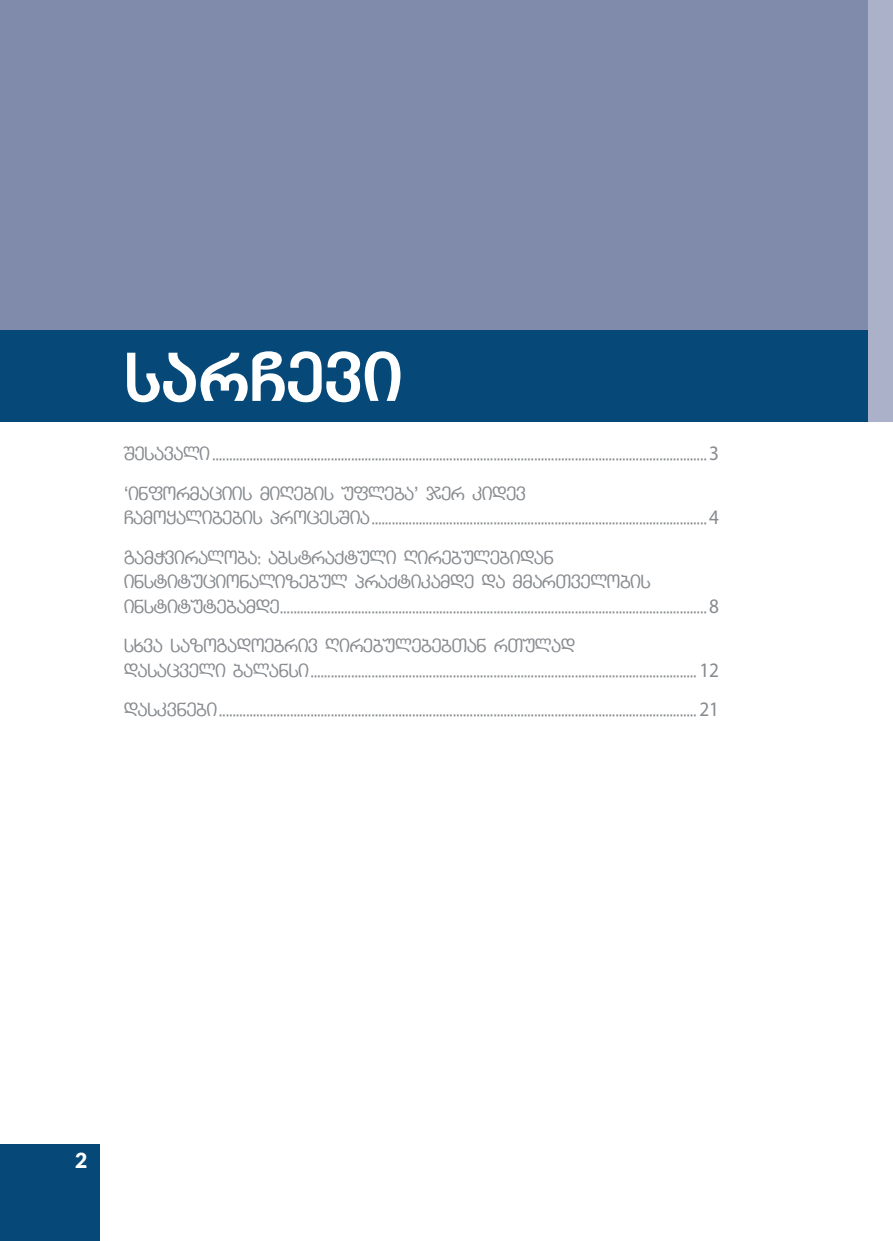
<style>
.page{position:relative;width:893px;height:1241px;background:#fff}
.page>*{position:absolute;margin:0;border:0;box-sizing:border-box;transform-origin:0 0}
.Tittel_kapittel{font:700 70px "A Kolkhety M";color:#fff}
.t1{font:900 21px "Lato";color:#fff}
.TOC_1{font:19.25px/24.5px "A Kolkhety M";color:#868a8e}
</style>
<div class="page">
<div style="left:0;top:0;width:868px;height:422px;background:#808bab"></div>
<div style="left:0;top:331px;width:868px;height:91px;background:#064979"></div>
<div style="left:868px;top:0;width:25px;height:422px;background:#abb1c8"></div>
<div style="left:0;top:1143px;width:99px;height:97px;background:#064979"></div>
<p class="Tittel_kapittel" style="left:124px;top:344px;width:280px">SARCEVI</p>
<p class="TOC_1" style="left:124px;top:443px;width:597px">SESAVALI..................................................................................................................................................3</p>
<p class="TOC_1" style="left:124px;top:482px;width:597px">‘INFORMACIIS MIREBIS UFLEBA’ JER KIDEV<br>CAMOYALIBEBIS PROCESSIA...................................................................................................4</p>
<p class="TOC_1" style="left:124px;top:546px;width:597px">GAMWVIRALOBA: ABSTRAQTULI RIREBULEBIDAN<br>INSTITUCIONALIZEBUL PRAQTIKAMDE DA MMARTVELOBIS<br>INSTITUTEBAMDE..............................................................................................................................8</p>
<p class="TOC_1" style="left:124px;top:635px;width:597px">SXVA SAZOGADOEBRIV RIREBULEBEBTAN RTULAD<br>DASACVELI BALANSI.................................................................................................................. 12</p>
<p class="TOC_1" style="left:124px;top:698px;width:597px">DASKVNEBI............................................................................................................................................. 21</p>
<p class="t1" style="left:75px;top:1144px;width:14px">2</p>
</div>
